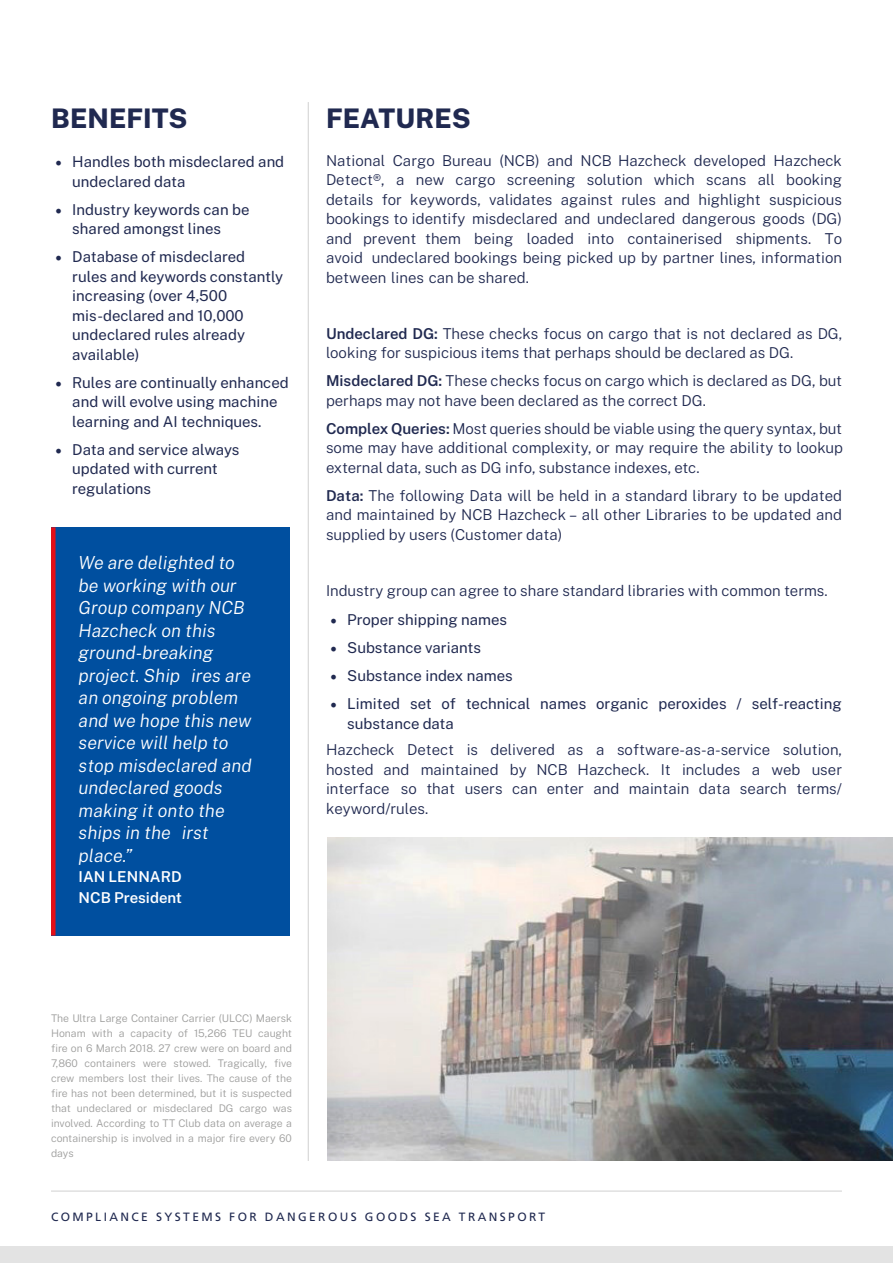
<style>
.page{position:relative;width:893px;height:1263px;background:#fff}
.page>*{position:absolute;margin:0;border:0;box-sizing:border-box;transform-origin:0 0}
.t1{font:800 27px "Public Sans";color:#202950}
.t2{font:italic 300 18px/22.5px "Public Sans";color:#fff}
.t3{font:300 15px/19.5px "Public Sans";color:#202950;text-align:justify}
.t4{font:15px/19.5px "Public Sans";color:#202950}
.t5{font:600 15px/21px "Public Sans";color:#fff}
.t6{font:12px "Frutiger LT Std";letter-spacing:.2em;color:#202950}
.t7{font:300 10.5px/15px "Public Sans";color:#9d9d9c;text-align:justify}
.s1{font-family:"Minion Pro";font-size:18px}
.s2{font-weight:600}
</style>
<div class="page">
<div style="left:0;top:1246px;width:893px;height:17px;background:#e3e3e3"></div>
<hr style="left:51px;top:1191px;width:791px;height:1px;background:#d0d0d0">
<hr style="left:308px;top:102px;width:1px;height:1059px;background:#d0d0d0">
<div style="left:51px;top:527px;width:238px;height:408px;background:#004f9f"></div>
<img style="left:327px;top:838px;width:566px;height:323px">
<div style="left:51px;top:527px;width:5px;height:408px;background:#e30f18"></div>
<h1 class="t1" style="left:51px;top:98px;width:138px">BENEFITS</h1>
<p class="t4" style="left:72px;top:151px;width:213px;text-indent:-17px"><span class="s1">•</span> Handles both misdeclared and undeclared data</p>
<p class="t4" style="left:72px;top:199px;width:179px;text-indent:-17px"><span class="s1">•</span> Industry keywords can be shared amongst lines</p>
<p class="t4" style="left:72px;top:246px;width:212px;text-indent:-17px"><span class="s1">•</span> Database of misdeclared rules and keywords constantly increasing (over 4,500 mis-declared and 10,000 undeclared rules already available)</p>
<p class="t4" style="left:72px;top:372px;width:218px;text-indent:-17px"><span class="s1">•</span> Rules are continually enhanced and will evolve using machine learning and AI techniques.</p>
<p class="t4" style="left:72px;top:439px;width:169px;text-indent:-17px"><span class="s1">•</span> Data and service always updated with current regulations</p>
<p class="t2" style="left:79px;top:551px;width:175px">We are delighted to be working with our<br>Group company NCB<br>Hazcheck on this ground-breaking project. Ship ires are an ongoing problem and we hope this new service will help to stop misdeclared and undeclared goods making it onto the ships in the irst place.”</p>
<p class="t5" style="left:79px;top:865px;width:105px">IAN LENNARD<br>NCB President</p>
<h1 class="t1" style="left:326px;top:98px;width:146px">FEATURES</h1>
<p class="t3" style="left:326px;top:150px;width:518px">National Cargo Bureau (NCB) and NCB Hazcheck developed Hazcheck Detect®, a new cargo screening solution which scans all booking details for keywords, validates against rules and highlight suspicious bookings to identify misdeclared and undeclared dangerous goods (DG) and prevent them being loaded into containerised shipments. To avoid undeclared bookings being picked up by partner lines, information between lines can be shared.</p>
<p class="t3" style="left:326px;top:323px;width:518px"><span class="s2">Undeclared DG:</span> These checks focus on cargo that is not declared as DG, looking for suspicious items that perhaps should be declared as DG.</p>
<p class="t3" style="left:326px;top:370px;width:518px"><span class="s2">Misdeclared DG:</span> These checks focus on cargo which is declared as DG, but perhaps may not have been declared as the correct DG.</p>
<p class="t3" style="left:326px;top:418px;width:519px"><span class="s2">Complex Queries:</span> Most queries should be viable using the query syntax, but some may have additional complexity, or may require the ability to lookup external data, such as DG info, substance indexes, etc.</p>
<p class="t3" style="left:326px;top:485px;width:518px"><span class="s2">Data:</span> The following Data will be held in a standard library to be updated and maintained by NCB Hazcheck – all other Libraries to be updated and supplied by users (Customer data)</p>
<p class="t3" style="left:326px;top:580px;width:503px">Industry group can agree to share standard libraries with common terms.</p>
<p class="t4" style="left:330px;top:609px;width:179px"><span class="s1">•</span> Proper shipping names</p>
<p class="t4" style="left:330px;top:637px;width:152px"><span class="s1">•</span> Substance variants</p>
<p class="t4" style="left:330px;top:665px;width:184px"><span class="s1">•</span> Substance index names</p>
<p class="t4" style="left:347px;top:693px;width:496px;text-indent:-17px"><span class="s1">•</span> Limited set of technical names organic peroxides / self-reacting substance data</p>
<p class="t3" style="left:326px;top:739px;width:518px">Hazcheck Detect is delivered as a software-as-a-service solution, hosted and maintained by NCB Hazcheck. It includes a web user interface so that users can enter and maintain data search terms/ keyword/rules.</p>
<p class="t7" style="left:51px;top:1010px;width:243px">The Ultra Large Container Carrier (ULCC) Maersk Honam with a capacity of 15,266 TEU caught fire on 6 March 2018. 27 crew were on board and 7,860 containers were stowed. Tragically, five crew members lost their lives. The cause of the fire has not been determined, but it is suspected that undeclared or misdeclared DG cargo was involved. According to TT Club data on average a containership is involved in a major fire every 60 days</p>
<p class="t6" style="left:51px;top:1210px;width:496px">COMPLIANCE SYSTEMS FOR DANGEROUS GOODS SEA TRANSPORT</p>
</div>
